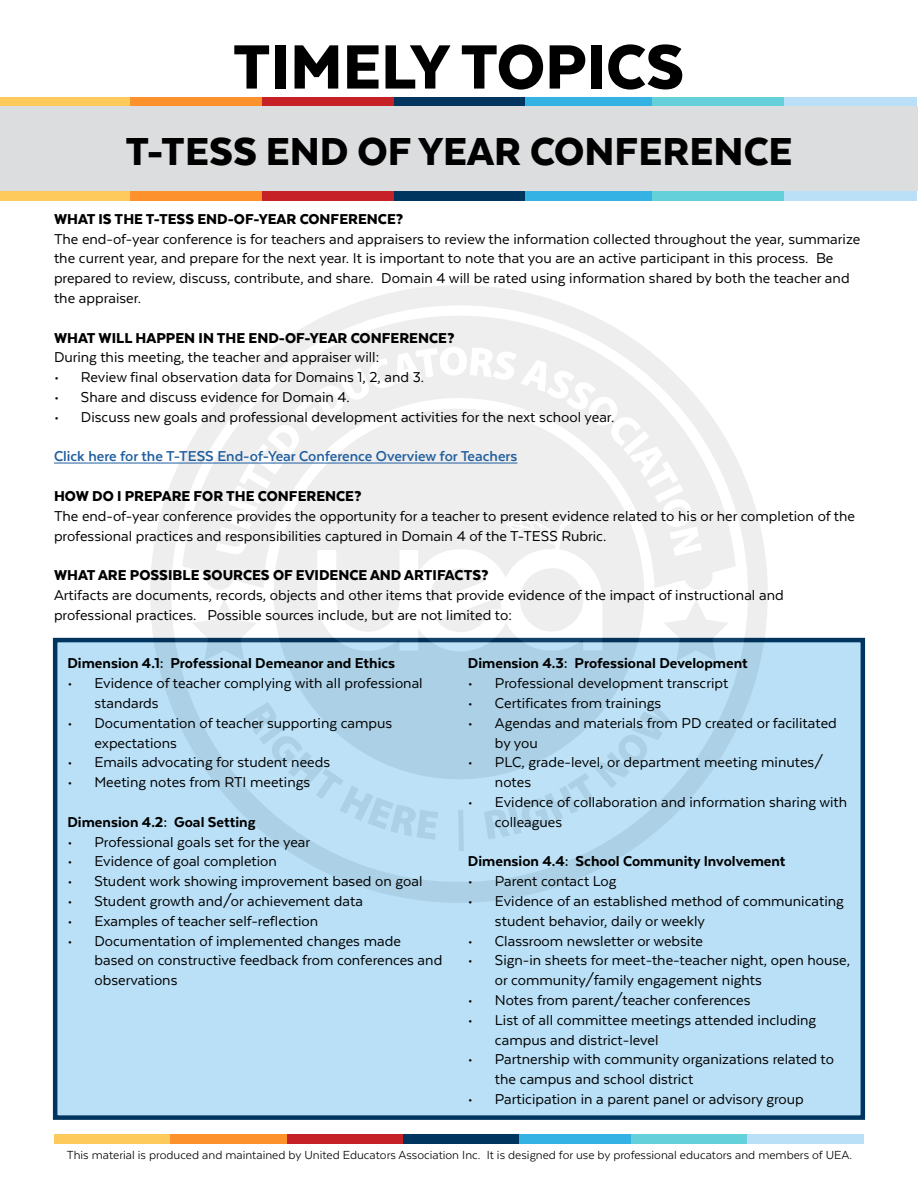
<style>
.page{position:relative;width:918px;height:1188px;background:#fff}
.page>*{position:absolute;margin:0;border:0;box-sizing:border-box;transform-origin:0 0}
.t1{font:900 72px "Texta";color:#000}
.t2{font:900 45px "Texta";color:#000}
.t3{font:16.5px/19.8px "Texta";color:#000}
.t4{font:900 16.5px "Texta";color:#000}
.t5{font:800 16.5px "Texta";color:#000}
.t6{font:700 16.5px "Texta";color:#215e9e}
.t7{font:13.5px "Texta";color:#000}
</style>
<div class="page">
<div style="left:53px;top:638px;width:812px;height:482px;background:#b9e0f7;border:4px solid #00355f"></div>
<svg style="left:150px;top:285px;width:618px;height:618px;background:#c6dce8"></svg>
<svg style="left:171px;top:305px;width:577px;height:577px"></svg>
<svg style="left:182px;top:316px;width:554px;height:274px"></svg>
<div style="left:274px;top:409px;width:370px;height:370px;background:#acd1e6;border-radius:50%"></div>
<svg style="left:245px;top:702px;width:193px;height:138px"></svg>
<svg style="left:458px;top:810px;width:6px;height:41px"></svg>
<svg style="left:484px;top:700px;width:187px;height:139px"></svg>
<svg style="left:192px;top:347px;width:537px;height:314px"></svg>
<div style="left:54px;top:1134px;width:117px;height:9px;background:#ffca5c"></div>
<div style="left:171px;top:1134px;width:116px;height:9px;background:#fd912c"></div>
<div style="left:287px;top:1134px;width:117px;height:9px;background:#c52127"></div>
<div style="left:404px;top:1134px;width:116px;height:9px;background:#00355f"></div>
<div style="left:519px;top:1134px;width:117px;height:9px;background:#34b2e4"></div>
<div style="left:631px;top:1134px;width:116px;height:9px;background:#64d0da"></div>
<div style="left:747px;top:1134px;width:117px;height:9px;background:#b9e0f7"></div>
<hr style="left:54px;top:463px;width:463px;height:1px;background:#215e9e">
<div style="left:0;top:97px;width:131px;height:11px;background:#ffca5c"></div>
<div style="left:131px;top:97px;width:132px;height:11px;background:#fd912c"></div>
<div style="left:263px;top:97px;width:132px;height:11px;background:#c52127"></div>
<div style="left:395px;top:97px;width:132px;height:11px;background:#00355f"></div>
<div style="left:525px;top:97px;width:133px;height:11px;background:#34b2e4"></div>
<div style="left:652px;top:97px;width:132px;height:11px;background:#64d0da"></div>
<div style="left:784px;top:97px;width:132px;height:11px;background:#b9e0f7"></div>
<div style="left:0;top:190px;width:131px;height:11px;background:#ffca5c"></div>
<div style="left:131px;top:190px;width:132px;height:11px;background:#fd912c"></div>
<div style="left:263px;top:190px;width:132px;height:11px;background:#c52127"></div>
<div style="left:395px;top:190px;width:132px;height:11px;background:#00355f"></div>
<div style="left:525px;top:190px;width:133px;height:11px;background:#34b2e4"></div>
<div style="left:652px;top:190px;width:132px;height:11px;background:#64d0da"></div>
<div style="left:784px;top:190px;width:132px;height:11px;background:#b9e0f7"></div>
<div style="left:0;top:106px;width:918px;height:84px;background:#dcddde"></div>
<h1 class="t1" style="left:233px;top:29px;width:453px">TIMELY TOPICS</h1>
<h2 class="t2" style="left:126px;top:128px;width:668px">T-TESS END OF YEAR CONFERENCE</h2>
<p class="t4" style="left:54px;top:210px;width:351px">WHAT IS THE T-TESS END-OF-YEAR CONFERENCE?</p>
<p class="t3" style="left:54px;top:229px;width:808px">The end-of-year conference is for teachers and appraisers to review the information collected throughout the year, summarize the current year, and prepare for the next year. It is important to note that you are an active participant in this process. Be prepared to review, discuss, contribute, and share. Domain 4 will be rated using information shared by both the teacher and the appraiser.</p>
<p class="t4" style="left:54px;top:329px;width:402px">WHAT WILL HAPPEN IN THE END-OF-YEAR CONFERENCE?</p>
<p class="t3" style="left:54px;top:347px;width:327px">During this meeting, the teacher and appraiser will:</p>
<p class="t3" style="left:54px;top:367px;width:372px">• Review final observation data for Domains 1, 2, and 3.</p>
<p class="t3" style="left:54px;top:387px;width:297px">• Share and discuss evidence for Domain 4.</p>
<p class="t3" style="left:54px;top:407px;width:562px">• Discuss new goals and professional development activities for the next school year.</p>
<p class="t6" style="left:54px;top:448px;width:465px">Click here for the T-TESS End-of-Year Conference Overview for Teachers</p>
<p class="t4" style="left:54px;top:487px;width:309px">HOW DO I PREPARE FOR THE CONFERENCE?</p>
<p class="t3" style="left:54px;top:506px;width:803px">The end-of-year conference provides the opportunity for a teacher to present evidence related to his or her completion of the professional practices and responsibilities captured in Domain 4 of the T-TESS Rubric.</p>
<p class="t4" style="left:54px;top:567px;width:436px">WHAT ARE POSSIBLE SOURCES OF EVIDENCE AND ARTIFACTS?</p>
<p class="t3" style="left:54px;top:585px;width:731px">Artifacts are documents, records, objects and other items that provide evidence of the impact of instructional and professional practices. Possible sources include, but are not limited to:</p>
<p class="t5" style="left:68px;top:655px;width:329px">Dimension 4.1: Professional Demeanor and Ethics</p>
<p class="t3" style="left:94px;top:673px;width:330px;text-indent:-27px">• Evidence of teacher complying with all professional standards</p>
<p class="t3" style="left:94px;top:713px;width:299px;text-indent:-27px">• Documentation of teacher supporting campus expectations</p>
<p class="t3" style="left:68px;top:752px;width:264px">• Emails advocating for student needs</p>
<p class="t3" style="left:68px;top:772px;width:244px">• Meeting notes from RTI meetings</p>
<p class="t5" style="left:68px;top:813px;width:190px">Dimension 4.2: Goal Setting</p>
<p class="t3" style="left:68px;top:832px;width:244px">• Professional goals set for the year</p>
<p class="t3" style="left:68px;top:851px;width:211px">• Evidence of goal completion</p>
<p class="t3" style="left:68px;top:871px;width:357px">• Student work showing improvement based on goal</p>
<p class="t3" style="left:68px;top:891px;width:297px">• Student growth and/or achievement data</p>
<p class="t3" style="left:68px;top:911px;width:252px">• Examples of teacher self-reflection</p>
<p class="t3" style="left:94px;top:931px;width:349px;text-indent:-27px">• Documentation of implemented changes made based on constructive feedback from conferences and observations</p>
<p class="t5" style="left:468px;top:655px;width:281px">Dimension 4.3: Professional Development</p>
<p class="t3" style="left:468px;top:673px;width:262px">• Professional development transcript</p>
<p class="t3" style="left:468px;top:693px;width:195px">• Certificates from trainings</p>
<p class="t3" style="left:495px;top:713px;width:343px;text-indent:-27px">• Agendas and materials from PD created or facilitated by you</p>
<p class="t3" style="left:495px;top:752px;width:330px;text-indent:-27px">• PLC, grade-level, or department meeting minutes/ notes</p>
<p class="t3" style="left:495px;top:792px;width:354px;text-indent:-27px">• Evidence of collaboration and information sharing with colleagues</p>
<p class="t5" style="left:468px;top:853px;width:319px">Dimension 4.4: School Community Involvement</p>
<p class="t3" style="left:468px;top:871px;width:150px">• Parent contact Log</p>
<p class="t3" style="left:495px;top:891px;width:350px;text-indent:-27px">• Evidence of an established method of communicating student behavior, daily or weekly</p>
<p class="t3" style="left:468px;top:931px;width:237px">• Classroom newsletter or website</p>
<p class="t3" style="left:495px;top:950px;width:357px;text-indent:-27px">• Sign-in sheets for meet-the-teacher night, open house, or community/family engagement nights</p>
<p class="t3" style="left:468px;top:990px;width:284px">• Notes from parent/teacher conferences</p>
<p class="t3" style="left:495px;top:1010px;width:323px;text-indent:-27px">• List of all committee meetings attended including campus and district-level</p>
<p class="t3" style="left:495px;top:1049px;width:341px;text-indent:-27px">• Partnership with community organizations related to the campus and school district</p>
<p class="t3" style="left:468px;top:1089px;width:337px">• Participation in a parent panel or advisory group</p>
<p class="t7" style="left:67px;top:1148px;width:787px">This material is produced and maintained by United Educators Association Inc. It is designed for use by professional educators and members of UEA.</p>
</div>
